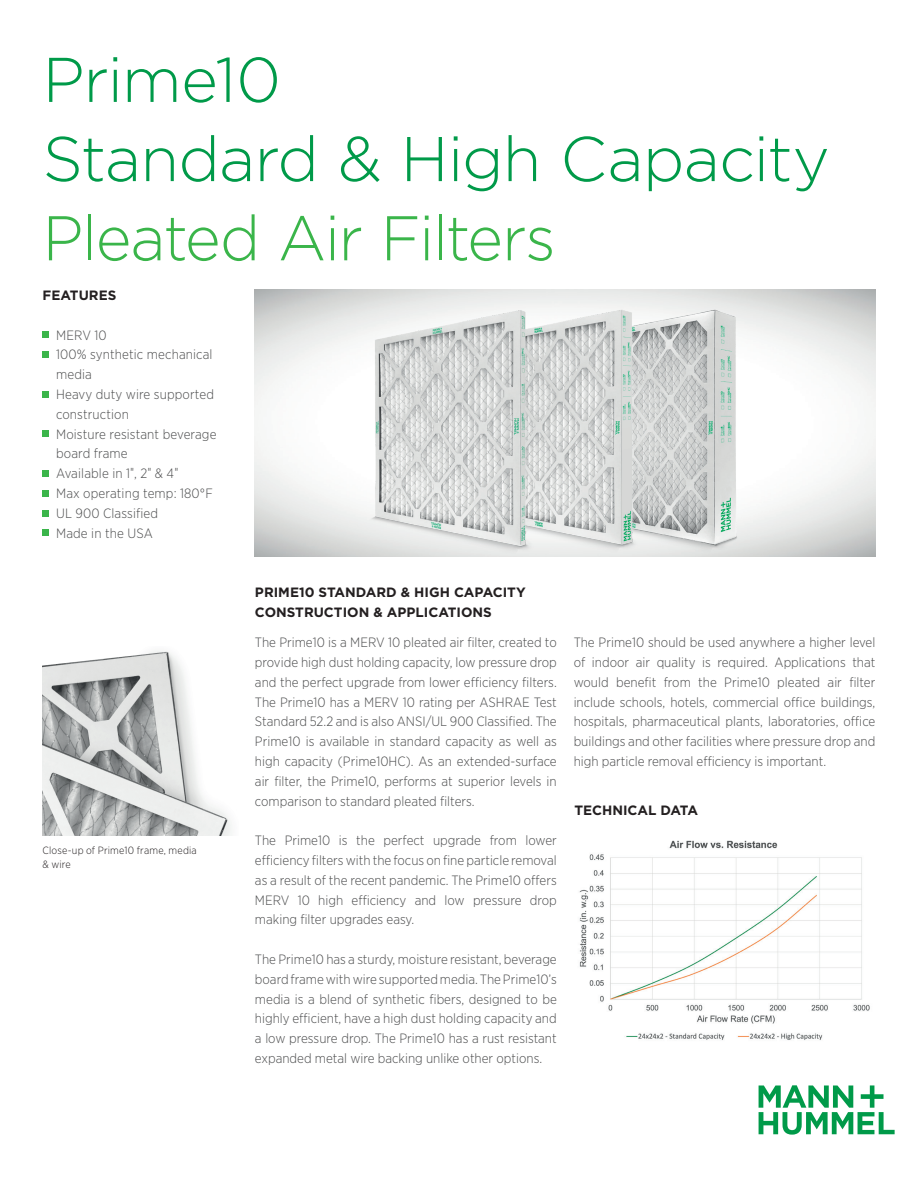
<style>
.page{position:relative;width:918px;height:1188px;background:#fff}
.page>*{position:absolute;margin:0;border:0;box-sizing:border-box;transform-origin:0 0}
.t1{font:300 63px/79.2px "Gotham";letter-spacing:-.015em;color:#009a49}
.t2{font:300 63px "Gotham";letter-spacing:-.025em;color:#3ab54a}
.t3{font:300 13.5px/19.8px "Gotham Narrow";color:#4b4c4d;text-align:justify}
.t4{font:700 13.5px/19.8px "Gotham";color:#231f20}
.t5{font:300 10.5px/13.5px "Gotham Narrow";letter-spacing:.015em;color:#231f20}
.s1{font-family:"Roboto"}
</style>
<div class="page">
<svg style="left:759px;top:1085px;width:136px;height:50px"></svg>
<svg style="left:43px;top:332px;width:6px;height:6px"></svg>
<svg style="left:43px;top:352px;width:6px;height:6px"></svg>
<svg style="left:43px;top:391px;width:6px;height:6px"></svg>
<svg style="left:43px;top:431px;width:6px;height:6px"></svg>
<div style="left:43px;top:470px;width:6px;height:7px;background:#3ab54a"></div>
<svg style="left:43px;top:490px;width:6px;height:6px"></svg>
<svg style="left:43px;top:510px;width:6px;height:6px"></svg>
<svg style="left:43px;top:530px;width:6px;height:6px"></svg>
<img style="left:666px;top:293px;width:93px;height:264px">
<img style="left:457px;top:293px;width:209px;height:264px">
<img style="left:365px;top:296px;width:209px;height:257px">
<img style="left:579px;top:840px;width:291px;height:200px">
<img style="left:43px;top:651px;width:188px;height:185px">
<h1 class="t1" style="left:43px;top:38px;width:789px">Prime10<br>Standard &amp; High Capacity</h1>
<h1 class="t2" style="left:43px;top:198px;width:515px">Pleated Air Filters</h1>
<p class="t4" style="left:43px;top:285px;width:75px">FEATURES</p>
<p class="t3" style="left:56px;top:325px;width:162px;text-align:left">MERV 10<br>100% synthetic mechanical media<br>Heavy duty wire supported construction<br>Moisture resistant beverage board frame<br>Available in 1<span class="s1">″</span>, 2<span class="s1">″</span> &amp; 4<span class="s1">″<br></span>Max operating temp: 180°F<br>UL 900 Classified<br>Made in the USA</p>
<p class="t5" style="left:43px;top:843px;width:156px">Close-up of Prime10 frame, media &amp; wire</p>
<p class="t4" style="left:255px;top:582px;width:272px">PRIME10 STANDARD &amp; HIGH CAPACITY<br>CONSTRUCTION &amp; APPLICATIONS</p>
<p class="t3" style="left:255px;top:632px;width:303px">The Prime10 is a MERV 10 pleated air filter, created to provide high dust holding capacity, low pressure drop and the perfect upgrade from lower efficiency filters.<br>The Prime10 has a MERV 10 rating per ASHRAE Test Standard 52.2 and is also ANSI/UL 900 Classified. The Prime10 is available in standard capacity as well as high capacity (Prime10HC). As an extended-surface air filter, the Prime10, performs at superior levels in comparison to standard pleated filters.</p>
<p class="t3" style="left:255px;top:830px;width:303px">The Prime10 is the perfect upgrade from lower efficiency filters with the focus on fine particle removal as a result of the recent pandemic. The Prime10 offers MERV 10 high efficiency and low pressure drop making filter upgrades easy.</p>
<p class="t3" style="left:255px;top:949px;width:303px">The Prime10 has a sturdy, moisture resistant, beverage board frame with wire supported media. The Prime10’s media is a blend of synthetic fibers, designed to be highly efficient, have a high dust holding capacity and a low pressure drop. The Prime10 has a rust resistant expanded metal wire backing unlike other options.</p>
<p class="t3" style="left:574px;top:632px;width:303px">The Prime10 should be used anywhere a higher level of indoor air quality is required. Applications that would benefit from the Prime10 pleated air filter include schools, hotels, commercial office buildings, hospitals, pharmaceutical plants, laboratories, office buildings and other facilities where pressure drop and high particle removal efficiency is important.</p>
<p class="t4" style="left:574px;top:800px;width:125px">TECHNICAL DATA</p>
</div>
